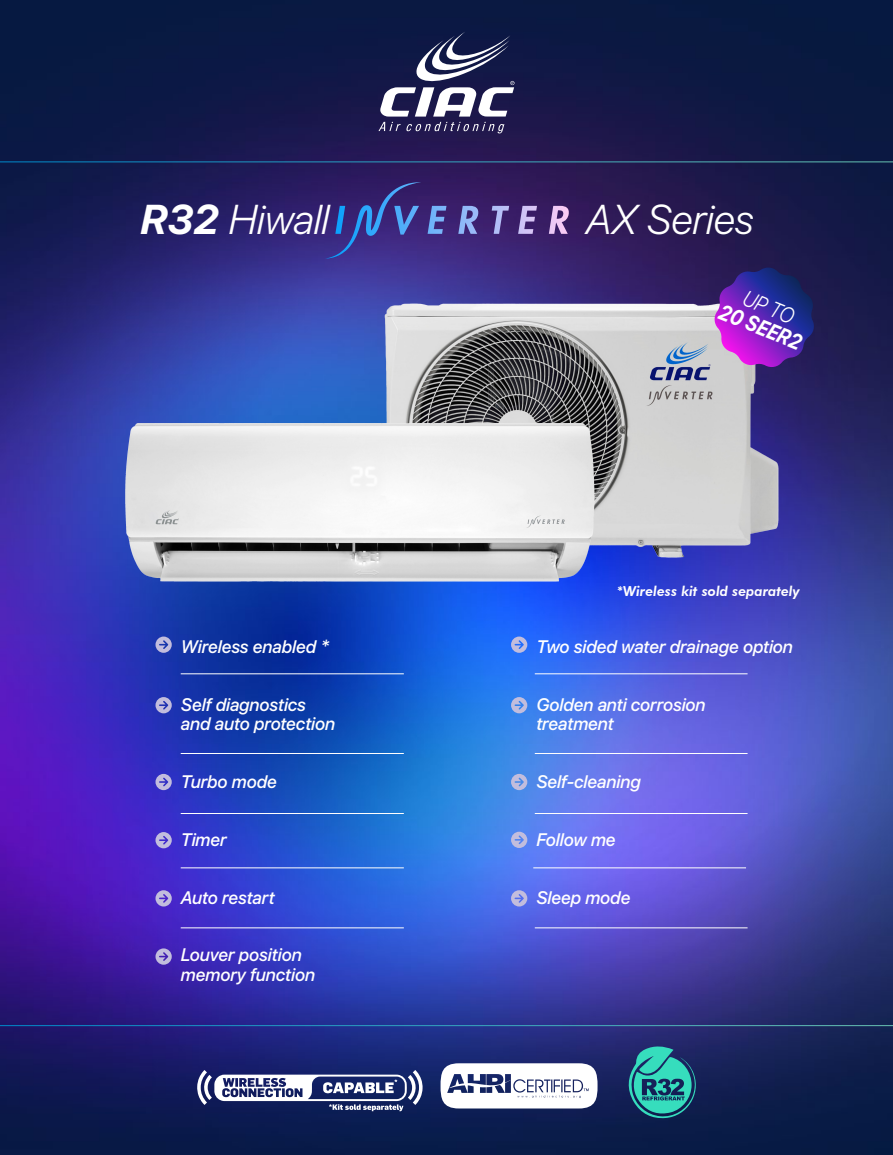
<style>
.page{position:relative;width:893px;height:1155px;background:#fff}
.page>*{position:absolute;margin:0;border:0;box-sizing:border-box;transform-origin:0 0}
.t1{font:italic 300 41.47px "SF Pro Display";color:#fff}
.t2{font:italic 700 22.22px "SF Pro Display";color:#fff;scale:.86 1}
.t3{font:italic 300 22.22px "SF Pro Display";color:#fff;scale:.86 1}
.t4{font:italic 500 18.09px/19.3px "SF Pro Display";color:#fff}
.t5{font:italic 800 13.79px "Futura BT";color:#fff}
.s1{font-weight:700}
</style>
<div class="page">
<img style="left:0;top:0;width:892px;height:1155px">
<svg style="left:325px;top:182px;width:95px;height:77px;background:#373789"></svg>
<svg style="left:378px;top:32px;width:136px;height:101px"></svg>
<svg style="left:0;top:1026px;width:892px;height:1px"></svg>
<hr style="left:0;top:1025px;width:892px;height:1px;background:#fff">
<hr style="left:0;top:162px;width:892px;height:1px;background:#fff">
<hr style="left:181px;top:753px;width:223px;height:1px;background:#fff">
<hr style="left:181px;top:813px;width:223px;height:1px;background:#fff">
<hr style="left:181px;top:868px;width:223px;height:1px;background:#fff">
<hr style="left:181px;top:928px;width:223px;height:1px;background:#fff">
<hr style="left:535px;top:674px;width:212px;height:1px;background:#fff">
<hr style="left:535px;top:753px;width:212px;height:1px;background:#fff">
<hr style="left:535px;top:813px;width:212px;height:1px;background:#fff">
<hr style="left:533px;top:868px;width:213px;height:1px;background:#fff">
<hr style="left:535px;top:928px;width:212px;height:1px;background:#fff">
<svg style="left:155px;top:704px;width:17px;height:9px"></svg>
<svg style="left:155px;top:774px;width:17px;height:16px"></svg>
<svg style="left:155px;top:832px;width:17px;height:16px"></svg>
<svg style="left:155px;top:948px;width:17px;height:17px"></svg>
<svg style="left:155px;top:890px;width:17px;height:17px"></svg>
<svg style="left:511px;top:704px;width:16px;height:9px"></svg>
<svg style="left:511px;top:774px;width:16px;height:16px"></svg>
<svg style="left:511px;top:832px;width:16px;height:16px"></svg>
<svg style="left:511px;top:890px;width:16px;height:17px"></svg>
<svg style="left:440px;top:1063px;width:157px;height:46px"></svg>
<svg style="left:197px;top:1070px;width:225px;height:41px"></svg>
<svg style="left:626px;top:1045px;width:75px;height:74px;background:#247887"></svg>
<img style="left:260px;top:261px;width:626px;height:352px">
<img style="left:78px;top:331px;width:560px;height:373px">
<svg style="left:713px;top:268px;width:102px;height:100px;background:#602fa2"></svg>
<h1 class="t1" style="left:140px;top:191px;width:190px"><span class="s1">R32</span> Hiwall</h1>
<h1 class="t1" style="left:585px;top:191px;width:169px">AX Series</h1>
<p class="t3" style="left:749px;top:283px;width:64px;rotate:22deg">UP TO</p>
<p class="t2" style="left:725px;top:296px;width:103px;rotate:22deg">20 SEER2</p>
<p class="t5" style="left:617px;top:583px;width:184px">*Wireless kit sold separately</p>
<p class="t4" style="left:181px;top:636px;width:150px">Wireless enabled *</p>
<p class="t4" style="left:536px;top:636px;width:258px">Two sided water drainage option</p>
<p class="t4" style="left:181px;top:694px;width:156px">Self diagnostics and auto protection</p>
<p class="t4" style="left:536px;top:694px;width:171px">Golden anti corrosion treatment</p>
<p class="t4" style="left:181px;top:771px;width:97px">Turbo mode</p>
<p class="t4" style="left:536px;top:771px;width:106px">Self-cleaning</p>
<p class="t4" style="left:181px;top:829px;width:47px">Timer</p>
<p class="t4" style="left:536px;top:829px;width:81px">Follow me</p>
<p class="t4" style="left:181px;top:887px;width:95px">Auto restart</p>
<p class="t4" style="left:536px;top:887px;width:95px">Sleep mode</p>
<p class="t4" style="left:181px;top:944px;width:135px">Louver position memory function</p>
</div>
